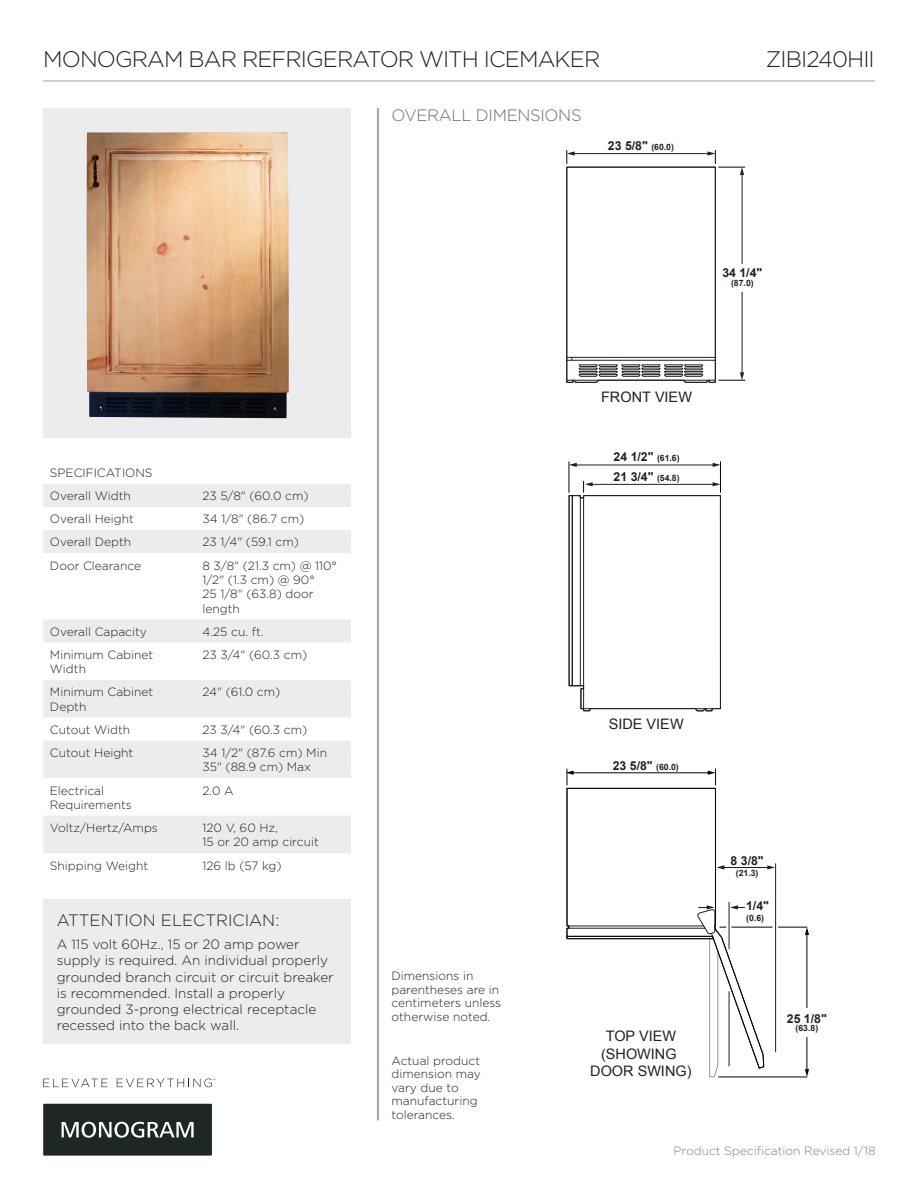
<style>
.page{position:relative;width:918px;height:1188px;background:#fff}
.page>*{position:absolute;margin:0;border:0;box-sizing:border-box;transform-origin:0 0}
.t1{font:300 22.5px "Gotham";letter-spacing:-.04em;color:#231f20}
.t2{font:300 16.5px "Gotham";color:#231f20}
.t3{font:300 16.5px "Gotham";letter-spacing:-.02em;color:#6c6d70}
.t4{font:14.4px/17.4px "Arial";color:#231f20;text-align:center}
.t5{font:300 13.5px/16.2px "Gotham";color:#231f20}
.t6{font:700 12.3px "Arial";color:#231f20}
.t7{font:300 12px/14.4px "Gotham";color:#231f20}
.t8{font:300 12px "Gotham";color:#808285}
.t9{font:700 8.7px "Arial";color:#231f20}
.s1{font-size:8.7px}
</style>
<div class="page">
<hr style="left:377px;top:108px;width:2px;height:1012px;background:#a8a9ad">
<hr style="left:43px;top:80px;width:832px;height:2px;background:#a8a9ad">
<svg style="left:43px;top:1104px;width:169px;height:52px"></svg>
<svg style="left:43px;top:1079px;width:65px;height:8px"></svg>
<svg style="left:117px;top:1078px;width:98px;height:9px"></svg>
<div style="left:43px;top:108px;width:308px;height:329px;background:#ececee"></div>
<svg style="left:43px;top:484px;width:308px;height:369px"></svg>
<div style="left:43px;top:900px;width:308px;height:144px;background:#ececee"></div>
<img style="left:87px;top:132px;width:202px;height:286px">
<div style="left:569px;top:495px;width:4px;height:191px;border:1px solid #231f20"></div>
<svg style="left:566px;top:788px;width:199px;height:279px"></svg>
<svg style="left:566px;top:150px;width:179px;height:233px"></svg>
<div style="left:729px;top:264px;width:24px;height:27px;background:#fff"></div>
<svg style="left:571px;top:481px;width:150px;height:231px"></svg>
<hr style="left:720px;top:462px;width:1px;height:30px;background:#040503">
<hr style="left:569px;top:462px;width:1px;height:30px;background:#040503">
<hr style="left:575px;top:465px;width:139px;height:1px;background:#231f20">
<svg style="left:569px;top:463px;width:8px;height:4px"></svg>
<svg style="left:713px;top:463px;width:7px;height:4px"></svg>
<hr style="left:723px;top:867px;width:46px;height:1px;background:#231f20">
<svg style="left:717px;top:865px;width:7px;height:5px"></svg>
<svg style="left:767px;top:865px;width:8px;height:5px"></svg>
<hr style="left:572px;top:772px;width:137px;height:1px;background:#040503">
<hr style="left:807px;top:934px;width:1px;height:137px;background:#040503">
<svg style="left:805px;top:1069px;width:4px;height:8px"></svg>
<div style="left:796px;top:1008px;width:22px;height:29px;background:#fff"></div>
<hr style="left:775px;top:864px;width:1px;height:188px;background:#231f20">
<svg style="left:708px;top:769px;width:8px;height:16px"></svg>
<svg style="left:566px;top:769px;width:8px;height:16px"></svg>
<hr style="left:732px;top:927px;width:40px;height:1px;background:#040503">
<svg style="left:778px;top:927px;width:31px;height:8px"></svg>
<hr style="left:719px;top:1077px;width:88px;height:1px;background:#040503">
<hr style="left:729px;top:902px;width:1px;height:47px;background:#231f20">
<svg style="left:566px;top:905px;width:198px;height:173px"></svg>
<h1 class="t1" style="left:43px;top:44px;width:559px">MONOGRAM BAR REFRIGERATOR WITH ICEMAKER</h1>
<h1 class="t1" style="left:766px;top:44px;width:110px">ZIBI240HII</h1>
<p class="t7" style="left:50px;top:461px;width:104px;line-height:23.1px">SPECIFICATIONS<br>Overall Width</p>
<p class="t7" style="left:203px;top:488px;width:108px">23 5/8" (60.0 cm)</p>
<p class="t7" style="left:50px;top:512px;width:85px">Overall Height</p>
<p class="t7" style="left:203px;top:512px;width:103px">34 1/8" (86.7 cm)</p>
<p class="t7" style="left:50px;top:535px;width:83px">Overall Depth</p>
<p class="t7" style="left:203px;top:535px;width:98px">23 1/4" (59.1 cm)</p>
<p class="t7" style="left:50px;top:558px;width:93px">Door Clearance</p>
<p class="t7" style="left:203px;top:558px;width:136px">8 3/8" (21.3 cm) @ 110°<br>1/2" (1.3 cm) @ 90°<br>25 1/8" (63.8) door length</p>
<p class="t7" style="left:50px;top:624px;width:99px">Overall Capacity</p>
<p class="t7" style="left:203px;top:624px;width:63px">4.25 cu. ft.</p>
<p class="t7" style="left:50px;top:647px;width:105px">Minimum Cabinet<br>Width</p>
<p class="t7" style="left:203px;top:647px;width:106px">23 3/4" (60.3 cm)</p>
<p class="t7" style="left:50px;top:685px;width:105px">Minimum Cabinet<br>Depth</p>
<p class="t7" style="left:203px;top:685px;width:79px">24" (61.0 cm)</p>
<p class="t7" style="left:50px;top:722px;width:82px">Cutout Width</p>
<p class="t7" style="left:203px;top:722px;width:106px">23 3/4" (60.3 cm)</p>
<p class="t7" style="left:50px;top:745px;width:85px">Cutout Height</p>
<p class="t7" style="left:203px;top:745px;width:126px">34 1/2" (87.6 cm) Min<br>35" (88.9 cm) Max</p>
<p class="t7" style="left:50px;top:783px;width:83px">Electrical<br>Requirements</p>
<p class="t7" style="left:203px;top:783px;width:33px">2.0 A</p>
<p class="t7" style="left:50px;top:820px;width:109px">Voltz/Hertz/Amps</p>
<p class="t7" style="left:203px;top:820px;width:118px">120 V, 60 Hz,<br>15 or 20 amp circuit</p>
<p class="t7" style="left:50px;top:858px;width:100px">Shipping Weight</p>
<p class="t7" style="left:203px;top:858px;width:81px">126 lb (57 kg)</p>
<h2 class="t2" style="left:57px;top:910px;width:224px">ATTENTION ELECTRICIAN:</h2>
<p class="t5" style="left:57px;top:936px;width:279px">A 115 volt 60Hz., 15 or 20 amp power supply is required. An individual properly grounded branch circuit or circuit breaker is recommended. Install a properly grounded 3-prong electrical receptacle recessed into the back wall.</p>
<h2 class="t3" style="left:392px;top:105px;width:192px">OVERALL DIMENSIONS</h2>
<p class="t6" style="left:608px;top:138px;width:68px">23 5/8" <span class="s1">(60.0)</span></p>
<p class="t6" style="left:722px;top:264px;width:41px">34 1/4"</p>
<p class="t9" style="left:731px;top:277px;width:24px">(87.0)</p>
<p class="t4" style="left:601px;top:389px;width:93px">FRONT VIEW</p>
<p class="t6" style="left:614px;top:449px;width:68px">24 1/2" <span class="s1">(61.6)</span></p>
<p class="t6" style="left:614px;top:468px;width:68px">21 3/4" <span class="s1">(54.8)</span></p>
<p class="t7" style="left:392px;top:969px;width:111px;line-height:13.5px">Dimensions in parentheses are in centimeters unless otherwise noted.</p>
<p class="t7" style="left:392px;top:1053px;width:91px;line-height:13.5px">Actual product dimension may vary due to manufacturing tolerances.</p>
<p class="t4" style="left:609px;top:716px;width:76px">SIDE VIEW</p>
<p class="t6" style="left:613px;top:758px;width:68px">23 5/8" <span class="s1">(60.0)</span></p>
<p class="t4" style="left:590px;top:1028px;width:103px">TOP VIEW (SHOWING<br>DOOR SWING)</p>
<p class="t6" style="left:731px;top:853px;width:35px">8 3/8"</p>
<p class="t9" style="left:736px;top:867px;width:24px">(21.3)</p>
<p class="t6" style="left:746px;top:897px;width:24px">1/4"</p>
<p class="t9" style="left:746px;top:912px;width:19px">(0.6)</p>
<p class="t6" style="left:787px;top:1010px;width:41px">25 1/8"</p>
<p class="t9" style="left:796px;top:1022px;width:24px">(63.8)</p>
<p class="t8" style="left:674px;top:1143px;width:204px">Product Specification Revised 1/18</p>
</div>
